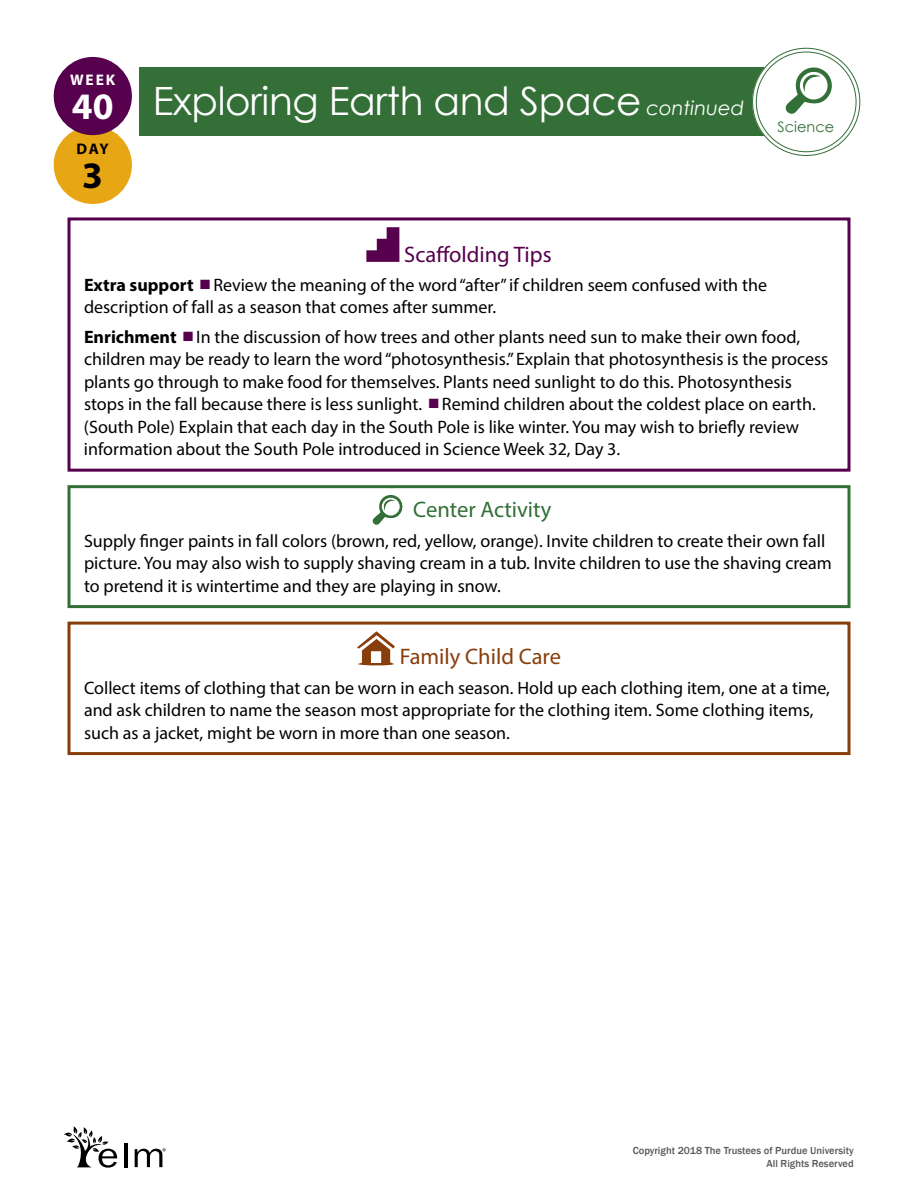
<style>
.page{position:relative;width:918px;height:1188px;background:#fff}
.page>*{position:absolute;margin:0;border:0;box-sizing:border-box;transform-origin:0 0}
.t1{font:39px "Century Gothic";letter-spacing:-.01em;color:#fff}
.t2{font:700 37.5px "Myriad Pro";color:#fff}
.t3{font:700 37.5px "Myriad Pro";color:#000}
.t4{font:22.5px "Myriad Pro";color:#56004e}
.t5{font:22.5px "Myriad Pro";color:#883e0b}
.t6{font:22.5px "Myriad Pro";color:#336f37}
.t7{font:18px/22.5px "Myriad Pro";color:#000}
.t8{font:700 15.45px "Myriad Pro";color:#fff}
.t9{font:700 15.45px "Myriad Pro";color:#000}
.t10{font:14.55px "Century Gothic";color:#336f37}
.t11{font:500 10.5px/12.6px "Franklin Gothic";color:#58595b;text-align:right}
.s1{font-style:italic;font-size:19.5px}
.s2{font-weight:700}
</style>
<div class="page">
<div style="left:140px;top:68px;width:631px;height:68px;background:#336f37"></div>
<div style="left:54px;top:126px;width:78px;height:78px;background:#e7a614;border-radius:50%"></div>
<div style="left:54px;top:57px;width:78px;height:78px;background:#56004e;border-radius:50%"></div>
<div style="left:754px;top:50px;width:104px;height:104px;background:#fff;border-radius:50%"></div>
<div style="left:752px;top:48px;width:108px;height:108px;border:4px solid #fff;border-radius:50%"></div>
<svg style="left:786px;top:68px;width:46px;height:46px"></svg>
<svg style="left:366px;top:227px;width:33px;height:35px"></svg>
<div style="left:68px;top:217px;width:782px;height:255px;border:3px solid #56004e"></div>
<svg style="left:373px;top:495px;width:29px;height:30px"></svg>
<div style="left:68px;top:485px;width:782px;height:123px;border:3px solid #336f37"></div>
<svg style="left:357px;top:631px;width:38px;height:34px"></svg>
<div style="left:68px;top:622px;width:782px;height:133px;border:3px solid #883e0b"></div>
<hr style="left:124px;top:1143px;width:3px;height:24px;background:#000">
<svg style="left:64px;top:1126px;width:53px;height:42px"></svg>
<svg style="left:135px;top:1148px;width:31px;height:19px"></svg>
<p class="t8" style="left:70px;top:69px;width:47px">WEEK</p>
<h2 class="t2" style="left:72px;top:82px;width:43px">40</h2>
<p class="t9" style="left:77px;top:138px;width:34px">DAY</p>
<h2 class="t3" style="left:82px;top:151px;width:22px">3</h2>
<h1 class="t1" style="left:153px;top:74px;width:593px">Exploring Earth and Space <span class="s1">continued</span></h1>
<p class="t10" style="left:778px;top:117px;width:58px">Science</p>
<h4 class="t4" style="left:404px;top:240px;width:149px">Scaffolding Tips</h4>
<p class="t7" style="left:84px;top:273px;width:685px"><span class="s2">Extra support</span> Review the meaning of the word “after” if children seem confused with the description of fall as a season that comes after summer.</p>
<p class="t7" style="left:84px;top:325px;width:746px"><span class="s2">Enrichment</span> In the discussion of how trees and other plants need sun to make their own food, children may be ready to learn the word “photosynthesis.” Explain that photosynthesis is the process plants go through to make food for themselves. Plants need sunlight to do this. Photosynthesis stops in the fall because there is less sunlight. Remind children about the coldest place on earth. (South Pole) Explain that each day in the South Pole is like winter. You may wish to briefly review information about the South Pole introduced in Science Week 32, Day 3.</p>
<h4 class="t6" style="left:413px;top:496px;width:140px">Center Activity</h4>
<p class="t7" style="left:84px;top:529px;width:749px">Supply finger paints in fall colors (brown, red, yellow, orange). Invite children to create their own fall picture. You may also wish to supply shaving cream in a tub. Invite children to use the shaving cream to pretend it is wintertime and they are playing in snow.</p>
<h4 class="t5" style="left:400px;top:643px;width:163px">Family Child Care</h4>
<p class="t7" style="left:84px;top:676px;width:748px">Collect items of clothing that can be worn in each season. Hold up each clothing item, one at a time, and ask children to name the season most appropriate for the clothing item. Some clothing items, such as a jacket, might be worn in more than one season.</p>
<p class="t11" style="left:633px;top:1145px;width:223px">Copyright 2018 The Trustees of Purdue University<br>All Rights Reserved</p>
</div>
